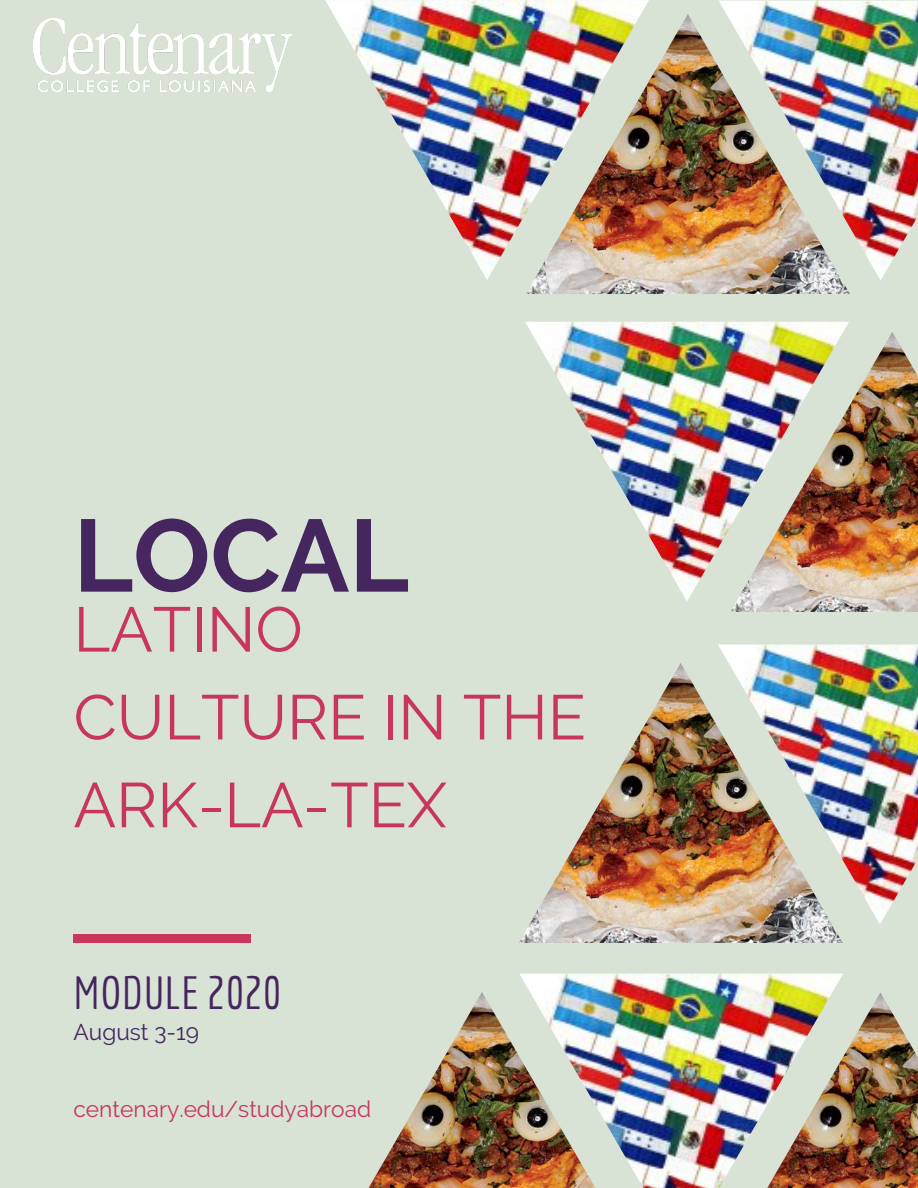
<style>
.page{position:relative;width:918px;height:1188px;background:#d8e2d5}
.page>*{position:absolute;margin:0;border:0;box-sizing:border-box;transform-origin:0 0}
.t1{font:700 102.3px "Raleway";color:#45265f}
.t2{font:63px/87.9px "Raleway";color:#c8375b}
.t3{font:45.45px "Economica";color:#45265f}
.t4{font:22.65px "Raleway";color:#c8375b}
.t5{font:22.65px "Raleway";color:#45265f}
</style>
<div class="page">
<img style="left:325px;top:0;width:324px;height:280px">
<img style="left:719px;top:1px;width:199px;height:279px">
<img style="left:525px;top:322px;width:324px;height:279px">
<img style="left:718px;top:645px;width:200px;height:279px">
<img style="left:526px;top:14px;width:324px;height:280px">
<img style="left:730px;top:332px;width:188px;height:280px">
<img style="left:519px;top:663px;width:324px;height:280px">
<img style="left:520px;top:974px;width:323px;height:214px">
<img style="left:369px;top:992px;width:226px;height:196px">
<img style="left:767px;top:992px;width:151px;height:196px">
<div style="left:74px;top:934px;width:177px;height:9px;background:#c8375b"></div>
<img style="left:33px;top:19px;width:259px;height:73px">
<h1 class="t1" style="left:74px;top:495px;width:337px">LOCAL</h1>
<p class="t2" style="left:74px;top:585px;width:514px">LATINO<br>CULTURE IN THE<br>ARK-LA-TEX</p>
<p class="t3" style="left:74px;top:965px;width:210px">MODULE 2020</p>
<p class="t5" style="left:74px;top:1019px;width:127px">August 3-19</p>
<p class="t4" style="left:74px;top:1096px;width:299px">centenary.edu/studyabroad</p>
</div>
